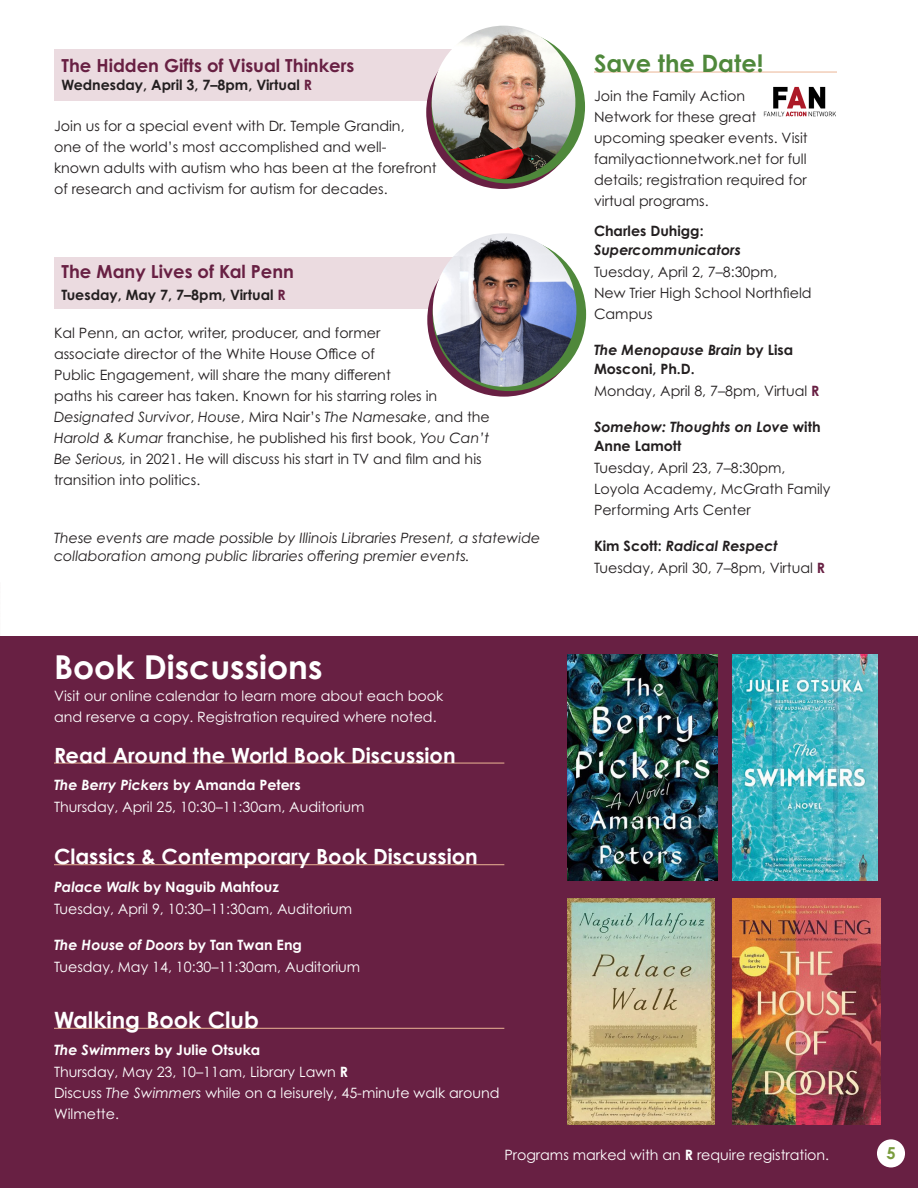
<style>
.page{position:relative;width:918px;height:1188px;background:#fff}
.page>*{position:absolute;margin:0;border:0;box-sizing:border-box;transform-origin:0 0}
.Adult_Program_Head{font:700 33px "Century Gothic Pro";color:#fff}
.Small_Adult_Section{font:700 24px "Century Gothic Pro";color:#4f883b}
.Small_Adult_Section-2{font:700 22.5px "Century Gothic Pro";color:#fff}
.Small_Adult_Section-3{font:700 21px "Century Gothic Pro";color:#fff}
.Adult_Program_Head-2{font:700 18px "Century Gothic Pro";color:#682043}
.t1{font:700 16.5px "Century Gothic Pro";color:#799c3d}
.Event_Listing_body{font:14.25px/21px "Century Gothic Pro";color:#231f20}
.Event_Listing_body-2{font:14.25px/21px "Century Gothic Pro";color:#fff}
.Event_Listing_body-3{font:italic 14.25px/18px "Century Gothic Pro";color:#231f20}
.Adult_Date{font:italic 700 14.25px/18.8px "Century Gothic Pro";color:#231f20}
.Adult_Date-2{font:700 14.25px/18.8px "Century Gothic Pro";color:#231f20}
.Adult_Date-3{font:italic 700 14.25px "Century Gothic Pro";color:#fff}
.Adult_Date-4{font:700 14.25px "Century Gothic Pro";color:#fff}
.Basic_Body_Text{font:14.25px "Century Gothic Pro";color:#fff}
.Adult_Program_Head-3{font:700 14.25px "Century Gothic Pro";color:#231f20}
.s1{color:#682043}
.s2{font-style:italic}
.s3{font-style:normal}
.s4{font-weight:700}
.s5{font-weight:700;color:#682043}
</style>
<div class="page">
<div style="left:0;top:636px;width:918px;height:536px;background:#682043"></div>
<div style="left:0;top:1124px;width:918px;height:64px;background:#682043"></div>
<div style="left:877px;top:1139px;width:28px;height:28px;background:#fff;border-radius:50%"></div>
<hr style="left:54px;top:763px;width:450px;height:1px;background:#ebb695">
<hr style="left:54px;top:864px;width:450px;height:1px;background:#ebb695">
<hr style="left:54px;top:1028px;width:450px;height:1px;background:#ebb695">
<div style="left:54px;top:50px;width:504px;height:51px;background:#ebdbe0"></div>
<svg style="left:426px;top:35px;width:154px;height:154px"></svg>
<div style="left:432px;top:30px;width:153px;height:153px;background:#4f883b;border-radius:50%"></div>
<img style="left:432px;top:26px;width:143px;height:153px">
<div style="left:54px;top:257px;width:505px;height:52px;background:#ebdbe0"></div>
<svg style="left:427px;top:243px;width:154px;height:154px"></svg>
<div style="left:433px;top:238px;width:153px;height:153px;background:#4f883b;border-radius:50%"></div>
<img style="left:433px;top:233px;width:143px;height:154px">
<hr style="left:594px;top:72px;width:243px;height:1px;background:#ebb695">
<img style="left:763px;top:86px;width:73px;height:31px">
<img style="left:567px;top:654px;width:150px;height:226px">
<img style="left:732px;top:898px;width:149px;height:226px">
<img style="left:567px;top:898px;width:147px;height:226px">
<img style="left:732px;top:654px;width:146px;height:226px">
<p class="Adult_Program_Head-2" style="left:62px;top:54px;width:294px">The Hidden Gifts of Visual Thinkers</p>
<p class="Adult_Program_Head-3" style="left:62px;top:76px;width:252px">Wednesday, April 3, 7–8pm, Virtual <span class="s1">R</span></p>
<p class="Event_Listing_body" style="left:54px;top:115px;width:384px">Join us for a special event with Dr. Temple Grandin,<br>one of the world’s most accomplished and well-<br>known adults with autism who has been at the forefront of research and activism for autism for decades.</p>
<p class="Adult_Program_Head-2" style="left:62px;top:260px;width:234px">The Many Lives of Kal Penn</p>
<p class="Adult_Date-2" style="left:62px;top:285px;width:226px">Tuesday, May 7, 7–8pm, Virtual <span class="s1">R</span></p>
<p class="Event_Listing_body" style="left:54px;top:322px;width:437px">Kal Penn, an actor, writer, producer, and former<br>associate director of the White House Office of<br>Public Engagement, will share the many different<br>paths his career has taken. Known for his starring roles in <span class="s2">Designated Survivor</span>, <span class="s2">House</span>, Mira Nair’s <span class="s2">The Namesake</span>, and the <span class="s2">Harold &amp; Kumar</span> franchise, he published his first book, <span class="s2">You Can’t Be Serious,</span> in 2021. He will discuss his start in TV and film and his transition into politics.</p>
<p class="Event_Listing_body-3" style="left:54px;top:529px;width:488px">These events are made possible by Illinois Libraries Present, a statewide collaboration among public libraries offering premier events.</p>
<p class="Adult_Program_Head" style="left:54px;top:646px;width:270px">Book Discussions</p>
<p class="Event_Listing_body-2" style="left:54px;top:685px;width:391px">Visit our online calendar to learn more about each book and reserve a copy. Registration required where noted.</p>
<p class="Small_Adult_Section-3" style="left:54px;top:742px;width:403px">Read Around the World Book Discussion</p>
<p class="Adult_Date-3" style="left:54px;top:776px;width:248px">The Berry Pickers <span class="s3">by Amanda Peters</span></p>
<p class="Event_Listing_body-2" style="left:54px;top:796px;width:312px">Thursday, April 25, 10:30–11:30am, Auditorium</p>
<p class="Small_Adult_Section-3" style="left:54px;top:844px;width:425px">Classics &amp; Contemporary Book Discussion</p>
<p class="Adult_Date-4" style="left:54px;top:878px;width:227px"><span class="s2">Palace Walk</span> by Naguib Mahfouz</p>
<p class="Event_Listing_body-2" style="left:54px;top:898px;width:300px">Tuesday, April 9, 10:30–11:30am, Auditorium</p>
<p class="Adult_Date-3" style="left:54px;top:936px;width:250px">The House of Doors <span class="s3">by Tan Twan Eng</span></p>
<p class="Event_Listing_body-2" style="left:54px;top:956px;width:308px">Tuesday, May 14, 10:30–11:30am, Auditorium</p>
<p class="Small_Adult_Section-2" style="left:54px;top:1006px;width:206px">Walking Book Club</p>
<p class="Adult_Date-4" style="left:54px;top:1041px;width:208px"><span class="s2">The Swimmers</span> by Julie Otsuka</p>
<p class="Event_Listing_body-2" style="left:54px;top:1062px;width:296px">Thursday, May 23, 10–11am, Library Lawn <span class="s4">R</span></p>
<p class="Event_Listing_body-2" style="left:54px;top:1083px;width:447px">Discuss <span class="s2">The Swimmers</span> while on a leisurely, 45-minute walk around<br>Wilmette.</p>
<p class="Small_Adult_Section" style="left:594px;top:48px;width:171px">Save the Date!</p>
<p class="Event_Listing_body" style="left:594px;top:85px;width:215px">Join the Family Action<br>Network for these great upcoming speaker events. Visit familyactionnetwork.net for full details; registration required for virtual programs.</p>
<p class="Adult_Date" style="left:594px;top:221px;width:148px"><span class="s3">Charles Duhigg:<br></span>Supercommunicators</p>
<p class="Event_Listing_body" style="left:594px;top:261px;width:219px">Tuesday, April 2, 7–8:30pm,<br>New Trier High School Northfield<br>Campus</p>
<p class="Adult_Date-2" style="left:594px;top:340px;width:201px"><span class="s2">The Menopause Brain</span> by Lisa<br>Mosconi, Ph.D.</p>
<p class="Event_Listing_body" style="left:594px;top:380px;width:227px">Monday, April 8, 7–8pm, Virtual <span class="s5">R</span></p>
<p class="Adult_Date" style="left:594px;top:417px;width:228px">Somehow: Thoughts on Love <span class="s3">with<br>Anne Lamott</span></p>
<p class="Event_Listing_body" style="left:594px;top:457px;width:238px">Tuesday, April 23, 7–8:30pm,<br>Loyola Academy, McGrath Family<br>Performing Arts Center</p>
<p class="Adult_Date" style="left:594px;top:536px;width:185px"><span class="s3">Kim Scott:</span> Radical Respect</p>
<p class="Event_Listing_body" style="left:594px;top:557px;width:233px">Tuesday, April 30, 7–8pm, Virtual <span class="s5">R</span></p>
<p class="Basic_Body_Text" style="left:504px;top:1146px;width:326px">Programs marked with an <span class="s4">R</span> require registration.</p>
<p class="t1" style="left:886px;top:1142px;width:11px">5</p>
</div>
